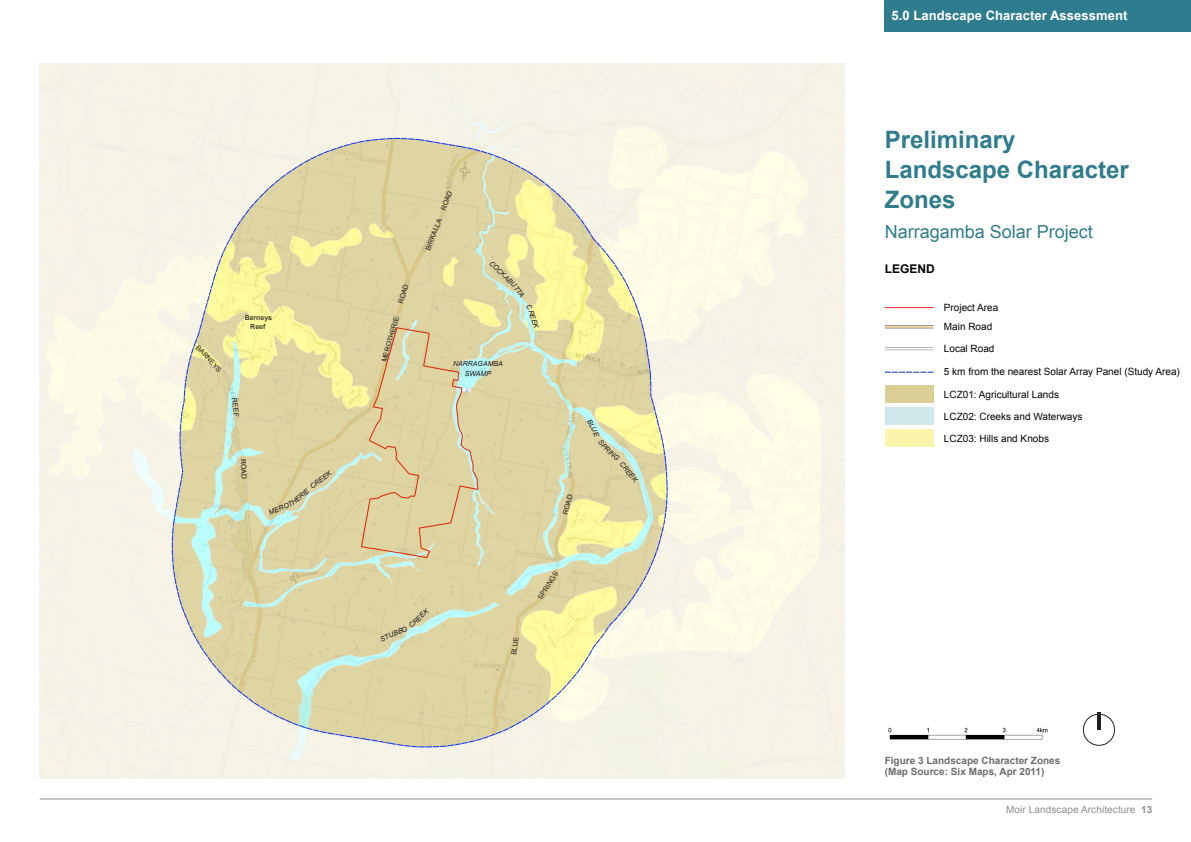
<style>
.page{position:relative;width:1191px;height:842px;background:#fff}
.page>*{position:absolute;margin:0;border:0;box-sizing:border-box;transform-origin:0 0}
.t1{font:700 24px/30px "Arial";color:#2f7c8e}
.t2{font:18px "Arial";color:#2f7c8e}
.t3{font:700 13px "Arial";letter-spacing:.005em;color:#fff}
.t4{font:700 12px "Arial";color:#040503}
.t5{font:10px "Arial";color:#040503}
.Figure_Number{font:700 10px "Arial";color:#6c6d70}
.Figure_source{font:700 10px "Arial";color:#6c6d70}
.t6{font:10px "Arial";letter-spacing:.01em;color:#8c8f96}
.t7{font:7px "Arial";color:#231f20}
.t8{font:italic 7px/10px "Arial";color:#231f20;text-align:center}
.t9{font:700 7px/8.4px "Arial";color:#231f20;text-align:center}
.s1{font-weight:700}
</style>
<div class="page">
<img style="left:40px;top:64px;width:804px;height:714px">
<hr style="left:884px;top:307px;width:49px;height:1px;background:#ee2123">
<svg style="left:884px;top:372px;width:49px;height:1px"></svg>
<hr style="left:884px;top:325px;width:49px;height:1px;background:#231f20">
<hr style="left:884px;top:328px;width:49px;height:1px;background:#231f20">
<hr style="left:884px;top:326px;width:49px;height:2px;background:#edc061">
<hr style="left:884px;top:347px;width:49px;height:1px;background:#696b73">
<hr style="left:884px;top:350px;width:49px;height:1px;background:#696b73">
<img style="left:888px;top:727px;width:160px;height:13px">
<svg style="left:1082px;top:712px;width:33px;height:34px"></svg>
<hr style="left:1097px;top:712px;width:3px;height:18px;background:#231f20">
<div style="left:884px;top:386px;width:49px;height:17px;background:#dbcf95"></div>
<div style="left:884px;top:407px;width:49px;height:18px;background:#cfe8ec"></div>
<div style="left:884px;top:429px;width:49px;height:18px;background:#fbf5ab"></div>
<hr style="left:40px;top:799px;width:1112px;height:1px;background:#8c8f96">
<hr style="left:0;top:0;width:1px;height:32px;background:#2f7c8e">
<div style="left:884px;top:0;width:307px;height:32px;background:#2f7c8e"></div>
<svg style="left:268px;top:470px;width:64px;height:45px;background:#dbd4a4"></svg>
<svg style="left:380px;top:608px;width:49px;height:34px;background:#d9d8ad"></svg>
<svg style="left:587px;top:418px;width:51px;height:65px;background:#dedfab"></svg>
<svg style="left:514px;top:286px;width:10px;height:12px"></svg>
<svg style="left:526px;top:304px;width:13px;height:25px"></svg>
<p class="t7" style="left:201px;top:343px;width:35px;rotate:47deg">BARNEYS</p>
<p class="t7" style="left:396px;top:302px;width:22px;rotate:-74deg">ROAD</p>
<p class="t9" style="left:244px;top:314px;width:29px">Barneys<br>Reef</p>
<p class="t7" style="left:379px;top:360px;width:48px;rotate:-74deg">MEROTHERIE</p>
<p class="t7" style="left:239px;top:397px;width:20px;rotate:83deg">REEF</p>
<p class="t7" style="left:248px;top:458px;width:22px;rotate:88deg">ROAD</p>
<p class="t7" style="left:439px;top:209px;width:22px;rotate:-69deg">ROAD</p>
<p class="t7" style="left:423px;top:249px;width:35px;rotate:-69deg">BIRKALLA</p>
<p class="t8" style="left:494px;top:258px;width:36px;rotate:44deg">COCKABU</p>
<p class="t8" style="left:453px;top:358px;width:51px">NARRAGAMBA<br>SWAMP</p>
<p class="t7" style="left:561px;top:513px;width:22px;rotate:-75deg">ROAD</p>
<p class="t7" style="left:509px;top:654px;width:20px;rotate:-81deg">BLUE</p>
<p class="t7" style="left:536px;top:596px;width:33px;rotate:-57deg">SPRINGS</p>
<p class="t3" style="left:891px;top:7px;width:237px">5.0 Landscape Character Assessment</p>
<p class="t1" style="left:884px;top:125px;width:246px">Preliminary<br>Landscape Character</p>
<p class="t1" style="left:884px;top:185px;width:72px">Zones</p>
<p class="t2" style="left:884px;top:220px;width:210px">Narragamba Solar Project</p>
<p class="t4" style="left:884px;top:261px;width:52px">LEGEND</p>
<p class="t5" style="left:944px;top:301px;width:56px">Project Area</p>
<p class="t5" style="left:944px;top:320px;width:50px">Main Road</p>
<p class="t5" style="left:944px;top:342px;width:52px">Local Road</p>
<p class="t5" style="left:944px;top:388px;width:117px">LCZ01: Agricultural Lands</p>
<p class="t5" style="left:944px;top:410px;width:140px">LCZ02: Creeks and Waterways</p>
<p class="t5" style="left:944px;top:432px;width:107px">LCZ03: Hills and Knobs</p>
<p class="t5" style="left:944px;top:365px;width:237px">5 km from the nearest Solar Array Panel (Study Area)</p>
<p class="Figure_Number" style="left:884px;top:754px;width:177px">Figure 3 Landscape Character Zones</p>
<p class="Figure_source" style="left:884px;top:764px;width:161px">(Map Source: Six Maps, Apr 2011)</p>
<p class="t6" style="left:1006px;top:803px;width:148px">Moir Landscape Architecture <span class="s1">13</span></p>
</div>
